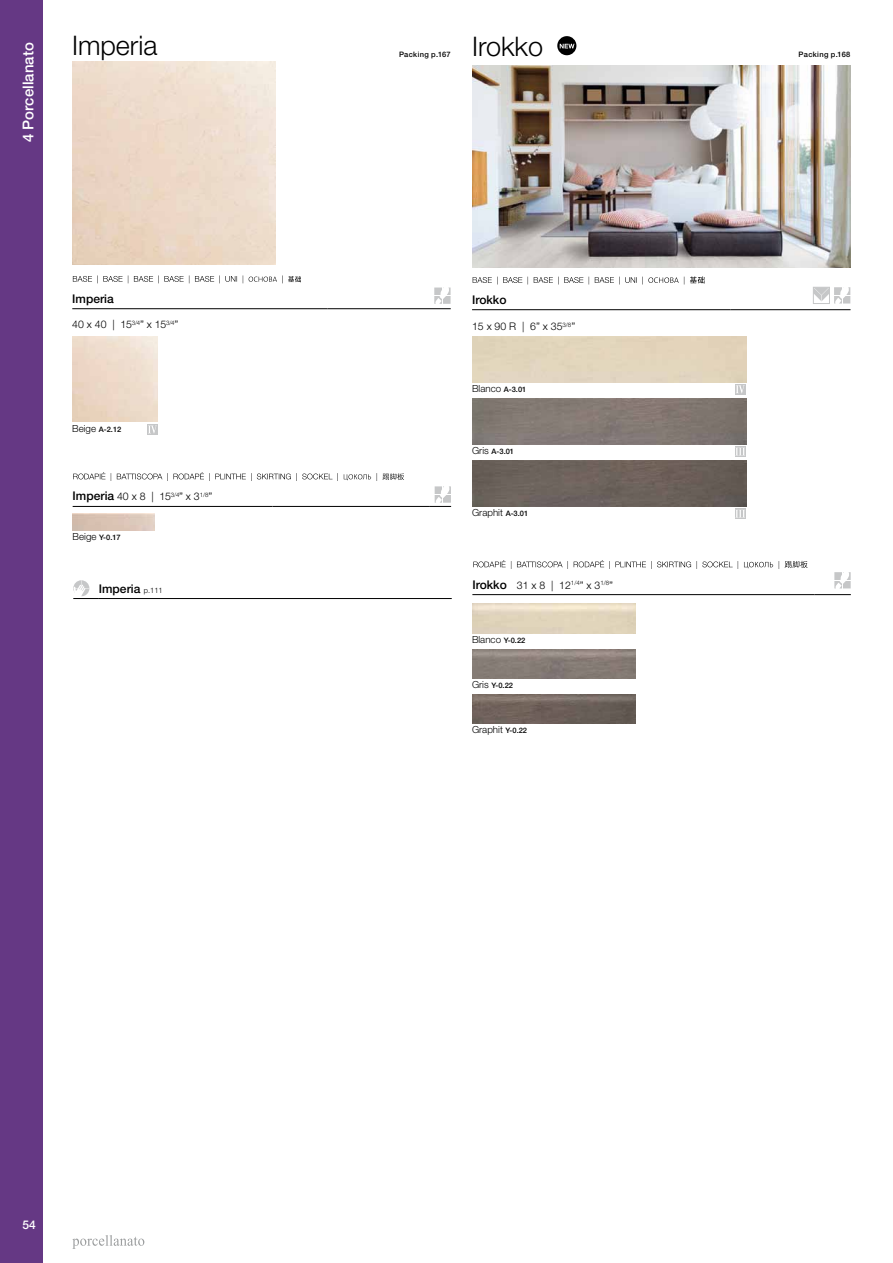
<style>
.page{position:relative;width:893px;height:1263px;background:#fff}
.page>*{position:absolute;margin:0;border:0;box-sizing:border-box;transform-origin:0 0}
.t1{font:300 27px "Helvetica Neue";color:#000}
.t2{font:500 15px "Helvetica Neue";color:#fff}
.t3{font:500 12px "Helvetica Neue";color:#000}
.t4{font:500 12px "Helvetica Neue";color:#fff}
.t5{font:300 10.5px "Helvetica Neue";color:#000}
.t6{font:300 9.75px "Helvetica Neue";color:#000}
.t7{font:500 7.5px "Helvetica Neue";letter-spacing:.04em;color:#000}
.s1{font-weight:300;font-size:9.75px}
.s2{font-weight:500;font-size:12px}
.s3{font-weight:300;font-size:7.5px}
.s4{font-weight:500;font-size:7.5px}
</style>
<div class="page">
<div style="left:0;top:0;width:43px;height:1263px;background:#653884"></div>
<svg style="left:72px;top:1235px;width:72px;height:14px"></svg>
<svg style="left:73px;top:275px;width:228px;height:8px"></svg>
<hr style="left:72px;top:308px;width:255px;height:1px;background:#000">
<hr style="left:327px;top:308px;width:124px;height:1px;background:#000">
<div style="left:434px;top:287px;width:17px;height:17px;border:1px solid #fff"></div>
<svg style="left:434px;top:288px;width:17px;height:16px"></svg>
<hr style="left:73px;top:506px;width:199px;height:1px;background:#000">
<hr style="left:272px;top:506px;width:158px;height:1px;background:#000">
<svg style="left:430px;top:486px;width:21px;height:21px"></svg>
<svg style="left:73px;top:472px;width:331px;height:9px"></svg>
<div style="left:147px;top:424px;width:10px;height:10px;background:#c6c7c8"></div>
<svg style="left:148px;top:425px;width:9px;height:8px"></svg>
<hr style="left:99px;top:598px;width:353px;height:1px;background:#000">
<svg style="left:73px;top:580px;width:26px;height:19px"></svg>
<img style="left:472px;top:65px;width:378px;height:202px">
<svg style="left:473px;top:276px;width:232px;height:8px"></svg>
<hr style="left:472px;top:309px;width:259px;height:1px;background:#000">
<hr style="left:731px;top:309px;width:119px;height:1px;background:#000">
<svg style="left:815px;top:287px;width:35px;height:17px"></svg>
<div style="left:813px;top:287px;width:17px;height:17px;border:1px solid #c6c7c8"></div>
<svg style="left:557px;top:36px;width:19px;height:19px"></svg>
<svg style="left:560px;top:44px;width:14px;height:4px"></svg>
<svg style="left:473px;top:560px;width:335px;height:9px"></svg>
<hr style="left:472px;top:594px;width:343px;height:1px;background:#000">
<hr style="left:815px;top:594px;width:36px;height:1px;background:#000">
<div style="left:834px;top:572px;width:17px;height:17px;border:1px solid #fff"></div>
<svg style="left:834px;top:572px;width:17px;height:16px"></svg>
<img style="left:472px;top:649px;width:164px;height:29px">
<img style="left:472px;top:694px;width:164px;height:29px">
<img style="left:472px;top:398px;width:274px;height:46px">
<img style="left:472px;top:460px;width:274px;height:46px">
<div style="left:735px;top:384px;width:10px;height:10px;background:#c6c7c8"></div>
<svg style="left:736px;top:385px;width:9px;height:8px"></svg>
<div style="left:735px;top:446px;width:11px;height:11px;background:#d6d7d7"></div>
<svg style="left:735px;top:448px;width:9px;height:7px"></svg>
<div style="left:735px;top:508px;width:11px;height:11px;background:#d1d2d3"></div>
<svg style="left:735px;top:510px;width:10px;height:8px"></svg>
<h2 class="t2" style="left:19px;top:142px;width:101px;rotate:-90deg">4 Porcellanato</h2>
<h1 class="t1" style="left:72px;top:29px;width:87px">Imperia</h1>
<p class="t3" style="left:72px;top:291px;width:43px">Imperia</p>
<p class="t5" style="left:72px;top:318px;width:108px">40 x 40 | 15<sup>3/4</sup>” x 15<sup>3/4</sup>”</p>
<p class="t7" style="left:72px;top:425px;width:51px"><span class="s1">Beige</span> A-2.12</p>
<p class="t5" style="left:73px;top:490px;width:141px"><span class="s2">Imperia</span> 40 x 8 | 15<sup>3/4</sup>” x 3<sup>1/8</sup>”</p>
<p class="t7" style="left:73px;top:533px;width:50px"><span class="s1">Beige</span> Y-0.17</p>
<p class="t3" style="left:99px;top:581px;width:65px">Imperia <span class="s3">p.111</span></p>
<p class="t7" style="left:399px;top:50px;width:53px">Packing p.167</p>
<h1 class="t1" style="left:472px;top:30px;width:73px">Irokko</h1>
<p class="t3" style="left:472px;top:292px;width:36px">Irokko</p>
<p class="t5" style="left:472px;top:320px;width:105px">15 x 90 R | 6” x 35<sup>3/8</sup>”</p>
<p class="t6" style="left:472px;top:383px;width:56px">Blanco <span class="s4">A-3.01</span></p>
<p class="t7" style="left:472px;top:447px;width:44px"><span class="s1">Gris</span> A-3.01</p>
<p class="t6" style="left:472px;top:506px;width:58px">Graphit <span class="s4">A-3.01</span></p>
<p class="t5" style="left:472px;top:578px;width:142px"><span class="s2">Irokko</span> 31 x 8 | 12<sup>1/4</sup>” x 3<sup>1/8</sup>”</p>
<p class="t6" style="left:472px;top:633px;width:55px">Blanco <span class="s4">Y-0.22</span></p>
<p class="t7" style="left:472px;top:681px;width:43px"><span class="s1">Gris</span> Y-0.22</p>
<p class="t6" style="left:472px;top:724px;width:57px">Graphit <span class="s4">Y-0.22</span></p>
<p class="t7" style="left:799px;top:50px;width:53px">Packing p.168</p>
<p class="t4" style="left:22px;top:1217px;width:15px">54</p>
</div>
